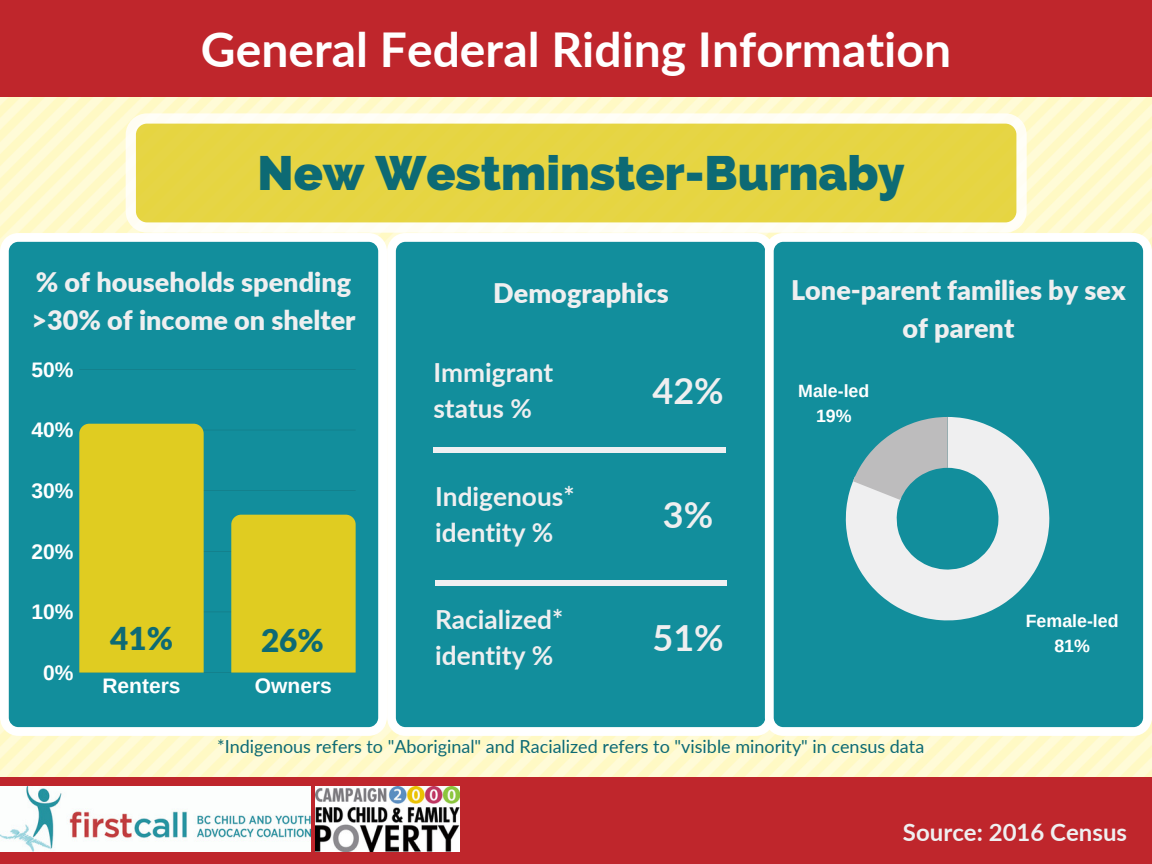
<style>
.page{position:relative;width:1152px;height:864px;background:#fff}
.page>*{position:absolute;margin:0;border:0;box-sizing:border-box;transform-origin:0 0}
.t1{font:700 48px "Lato";color:#fff}
.t2{font:800 48px "Raleway";color:#0d6a74}
.t3{font:700 36px "Lato";color:#efeff0}
.t4{font:900 31.5px "Lato";color:#0d6a74}
.t5{font:900 27px/37.8px "Lato";color:#efeff0;text-align:center}
.t6{font:700 26.25px/36.2px "Lato";color:#efeff0}
.t7{font:700 24px "Lato";color:#efeff0}
.t8{font:700 21px "Arimo";color:#fff}
.t9{font:18px "Lato";color:#0d6a74}
.t10{font:700 17.85px/24.8px "Arimo";color:#fff;text-align:center}
</style>
<div class="page">
<img style="left:0;top:97px;width:1152px;height:681px">
<div style="left:0;top:0;width:1152px;height:97px;background:#bf262c"></div>
<div style="left:0;top:778px;width:1152px;height:86px;background:#bf262c"></div>
<svg style="left:0;top:233px;width:387px;height:503px;background:#2b9aa6"></svg>
<div style="left:387px;top:233px;width:378px;height:503px;background:#128e9c"></div>
<div style="left:433px;top:447px;width:293px;height:6px;background:#eff0f2"></div>
<div style="left:435px;top:581px;width:291px;height:5px;background:#eff0f2"></div>
<svg style="left:765px;top:233px;width:387px;height:503px;background:#2999a5"></svg>
<svg style="left:846px;top:417px;width:203px;height:204px;fill:#efeff0"></svg>
<svg style="left:853px;top:417px;width:95px;height:83px;background:#83aeb4"></svg>
<hr style="left:79px;top:369px;width:277px;height:1px;background:#222">
<hr style="left:79px;top:430px;width:277px;height:1px;background:#222">
<hr style="left:79px;top:490px;width:277px;height:1px;background:#222">
<hr style="left:79px;top:551px;width:277px;height:1px;background:#222">
<hr style="left:79px;top:612px;width:277px;height:1px;background:#222">
<hr style="left:79px;top:672px;width:277px;height:1px;background:#222">
<div style="left:79px;top:424px;width:125px;height:249px;background:#e0cc21"></div>
<div style="left:231px;top:515px;width:125px;height:158px;background:#e0cc21"></div>
<img style="left:0;top:787px;width:310px;height:65px">
<img style="left:315px;top:787px;width:144px;height:65px">
<svg style="left:126px;top:113px;width:901px;height:120px;fill:#e6d545"></svg>
<h1 class="t1" style="left:201px;top:19px;width:752px">General Federal Riding Information</h1>
<h1 class="t2" style="left:258px;top:144px;width:649px">New Westminster-Burnaby</h1>
<p class="t5" style="left:31px;top:263px;width:326px;text-align:left">% of households spending &gt;30% of income on shelter</p>
<p class="t8" style="left:31px;top:358px;width:44px">50%</p>
<p class="t8" style="left:31px;top:418px;width:44px">40%</p>
<p class="t8" style="left:31px;top:479px;width:44px">30%</p>
<p class="t8" style="left:31px;top:540px;width:44px">20%</p>
<p class="t8" style="left:31px;top:600px;width:44px">10%</p>
<p class="t8" style="left:43px;top:661px;width:32px">0%</p>
<p class="t4" style="left:110px;top:618px;width:64px">41%</p>
<p class="t4" style="left:261px;top:621px;width:64px">26%</p>
<p class="t8" style="left:102px;top:674px;width:80px">Renters</p>
<p class="t8" style="left:255px;top:674px;width:79px">Owners</p>
<p class="t5" style="left:493px;top:273px;width:177px">Demographics</p>
<p class="t6" style="left:433px;top:354px;width:122px">Immigrant status %</p>
<p class="t6" style="left:435px;top:477px;width:141px">Indigenous* identity %</p>
<p class="t6" style="left:435px;top:601px;width:130px">Racialized* identity %</p>
<h2 class="t3" style="left:653px;top:369px;width:73px">42%</h2>
<h2 class="t3" style="left:663px;top:492px;width:52px">3%</h2>
<h2 class="t3" style="left:653px;top:616px;width:73px">51%</h2>
<p class="t5" style="left:791px;top:271px;width:336px">Lone-parent families by sex of parent</p>
<p class="t10" style="left:798px;top:379px;width:73px">Male-led<br>19%</p>
<p class="t10" style="left:1026px;top:609px;width:94px">Female-led<br>81%</p>
<p class="t9" style="left:217px;top:735px;width:709px">*Indigenous refers to "Aboriginal" and Racialized refers to "visible minority" in census data</p>
<p class="t7" style="left:903px;top:817px;width:226px">Source: 2016 Census</p>
</div>
